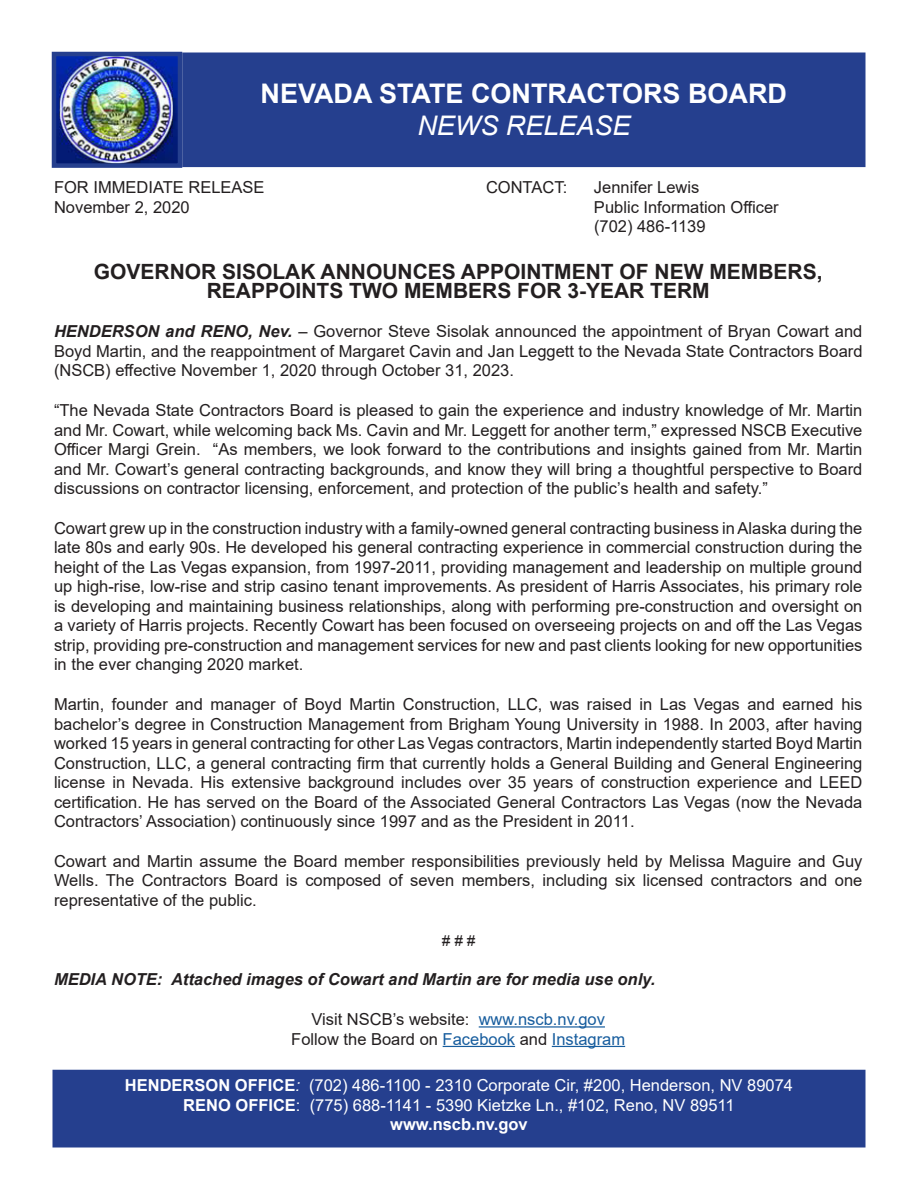
<style>
.page{position:relative;width:918px;height:1188px;background:#fff}
.page>*{position:absolute;margin:0;border:0;box-sizing:border-box;transform-origin:0 0}
.t1{font:700 27px "Arial";color:#fff}
.t2{font:italic 27px "Arial";color:#fff}
.t3{font:700 21px/19.5px "Arial";color:#231f20;text-align:center}
.t4{font:16.5px/19.5px "Arial";color:#231f20;text-align:justify}
.t5{font:16.5px "Arial";color:#fff}
.t6{font:italic 700 16.5px "Arial";color:#231f20}
.t7{font:700 16.5px "Arial";color:#fff}
.t8{font:italic 15px "Arial";color:#231f20}
.s1{font-weight:700;font-style:italic}
.s2{font-style:italic}
.s3{color:#175d9e}
.s4{font-weight:700}
</style>
<div class="page">
<div style="left:184px;top:55px;width:679px;height:110px;background:#253f8e"></div>
<div style="left:182px;top:52px;width:684px;height:115px;border:4px solid #253f8e"></div>
<img style="left:57px;top:57px;width:120px;height:106px">
<div style="left:52px;top:52px;width:130px;height:116px;border:4px solid #253f8e"></div>
<hr style="left:479px;top:1026px;width:126px;height:2px;background:#175d9e">
<hr style="left:443px;top:1046px;width:72px;height:1px;background:#175d9e">
<hr style="left:552px;top:1046px;width:73px;height:1px;background:#175d9e">
<div style="left:55px;top:1072px;width:808px;height:73px;background:#253f8e"></div>
<div style="left:52px;top:1070px;width:814px;height:78px;border:4px solid #253f8e"></div>
<p class="t1" style="left:261px;top:74px;width:528px">NEVADA STATE CONTRACTORS BOARD</p>
<p class="t2" style="left:417px;top:108px;width:215px">NEWS RELEASE</p>
<p class="t4" style="left:54px;top:178px;width:212px">FOR IMMEDIATE RELEASE</p>
<p class="t4" style="left:486px;top:178px;width:83px">CONTACT:</p>
<p class="t4" style="left:594px;top:178px;width:107px">Jennifer Lewis</p>
<p class="t4" style="left:54px;top:197px;width:137px">November 2, 2020</p>
<p class="t4" style="left:594px;top:197px;width:186px">Public Information Officer (702) 486-1139</p>
<p class="t3" style="left:94px;top:262px;width:730px">GOVERNOR SISOLAK ANNOUNCES APPOINTMENT OF NEW MEMBERS,<br>REAPPOINTS TWO MEMBERS FOR 3-YEAR TERM</p>
<p class="t4" style="left:54px;top:322px;width:810px"><span class="s1">HENDERSON and RENO, Nev.</span> <span class="s2">–</span> Governor Steve Sisolak announced the appointment of Bryan Cowart and Boyd Martin, and the reappointment of Margaret Cavin and Jan Leggett to the Nevada State Contractors Board (NSCB) effective November 1, 2020 through October 31, 2023.</p>
<p class="t4" style="left:54px;top:401px;width:810px">“The Nevada State Contractors Board is pleased to gain the experience and industry knowledge of Mr. Martin and Mr. Cowart, while welcoming back Ms. Cavin and Mr. Leggett for another term,” expressed NSCB Executive Officer Margi Grein. “As members, we look forward to the contributions and insights gained from Mr. Martin and Mr. Cowart’s general contracting backgrounds, and know they will bring a thoughtful perspective to Board discussions on contractor licensing, enforcement, and protection of the public’s health and safety.”</p>
<p class="t4" style="left:54px;top:518px;width:810px">Cowart grew up in the construction industry with a family-owned general contracting business in Alaska during the late 80s and early 90s. He developed his general contracting experience in commercial construction during the height of the Las Vegas expansion, from 1997-2011, providing management and leadership on multiple ground up high-rise, low-rise and strip casino tenant improvements. As president of Harris Associates, his primary role is developing and maintaining business relationships, along with performing pre-construction and oversight on a variety of Harris projects. Recently Cowart has been focused on overseeing projects on and off the Las Vegas strip, providing pre-construction and management services for new and past clients looking for new opportunities in the ever changing 2020 market.</p>
<p class="t4" style="left:54px;top:695px;width:810px">Martin, founder and manager of Boyd Martin Construction, LLC, was raised in Las Vegas and earned his bachelor’s degree in Construction Management from Brigham Young University in 1988. In 2003, after having worked 15 years in general contracting for other Las Vegas contractors, Martin independently started Boyd Martin Construction, LLC, a general contracting firm that currently holds a General Building and General Engineering license in Nevada. His extensive background includes over 35 years of construction experience and LEED certification. He has served on the Board of the Associated General Contractors Las Vegas (now the Nevada Contractors’ Association) continuously since 1997 and as the President in 2011.</p>
<p class="t4" style="left:54px;top:851px;width:810px">Cowart and Martin assume the Board member responsibilities previously held by Melissa Maguire and Guy Wells. The Contractors Board is composed of seven members, including six licensed contractors and one representative of the public.</p>
<p class="t8" style="left:442px;top:931px;width:35px"># # #</p>
<p class="t6" style="left:54px;top:969px;width:603px">MEDIA NOTE: Attached images of Cowart and Martin are for media use only.</p>
<p class="t4" style="left:312px;top:1010px;width:295px">Visit NSCB’s website: <span class="s3">www.nscb.nv.gov</span></p>
<p class="t4" style="left:291px;top:1029px;width:335px">Follow the Board on <span class="s3">Facebook</span> and <span class="s3">Instagram</span></p>
<p class="t5" style="left:125px;top:1074px;width:670px"><span class="s4">HENDERSON OFFICE</span><span class="s2">:</span> (702) 486-1100 - 2310 Corporate Cir, #200, Henderson, NV 89074</p>
<p class="t5" style="left:183px;top:1093px;width:553px"><span class="s4">RENO OFFICE</span>: (775) 688-1141 - 5390 Kietzke Ln., #102, Reno, NV 89511</p>
<p class="t7" style="left:390px;top:1113px;width:139px">www.nscb.nv.gov</p>
</div>
